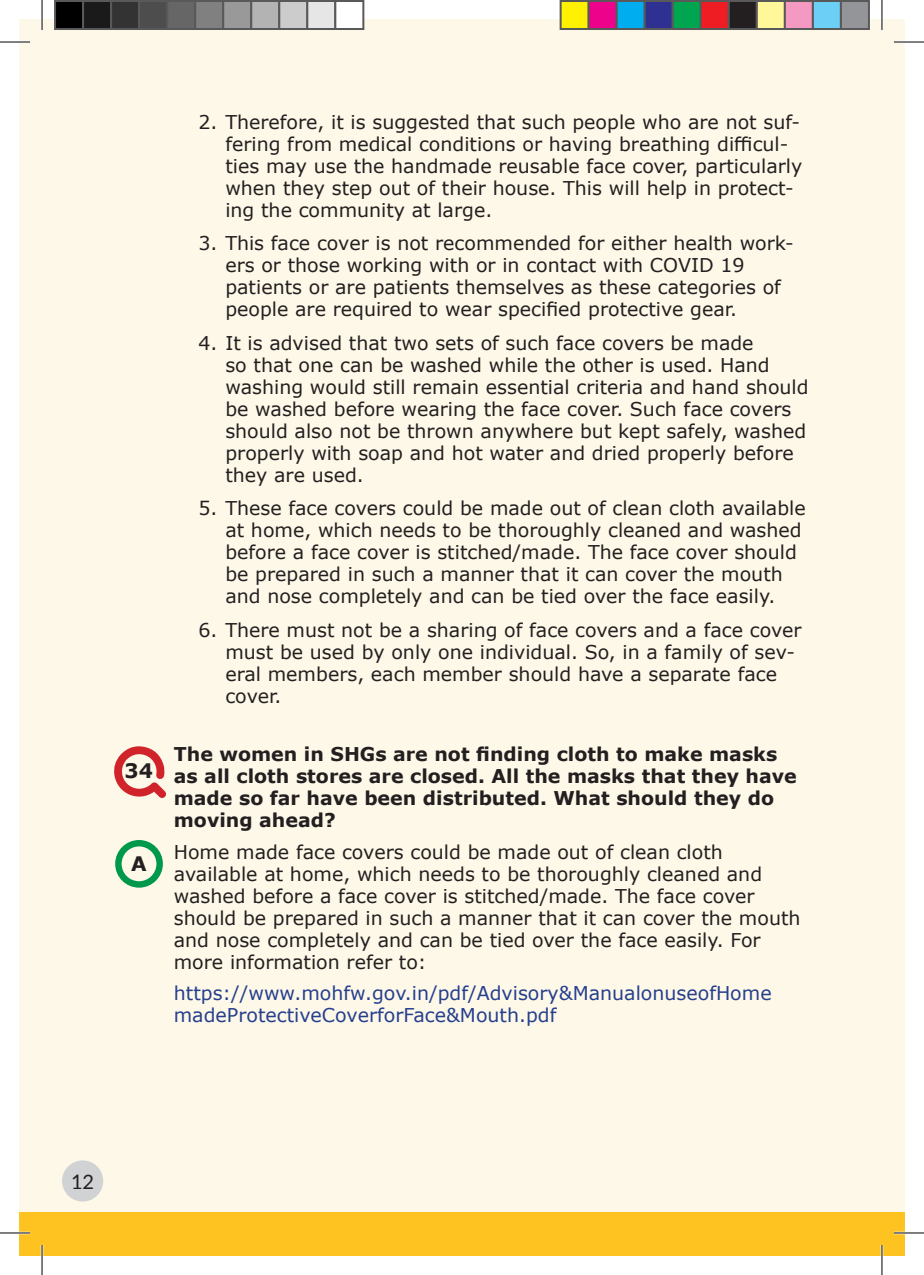
<style>
.page{position:relative;width:924px;height:1275px;background:#fff}
.page>*{position:absolute;margin:0;border:0;box-sizing:border-box;transform-origin:0 0}
.t1{font:700 20px "Verdana";color:#231f20}
.t2{font:20px "Lato";color:#231f20}
.main_answer_text{font:19px/22px "Verdana";color:#231f20}
.main_ques_text_copy{font:700 19px/22px "Verdana";color:#231f20}
.main_answer_text-2{font:19px/22px "Verdana";color:#253f8e}
</style>
<div class="page">
<div style="left:20px;top:1212px;width:861px;height:43px;background:#fec221"></div>
<div style="left:20px;top:19px;width:861px;height:1193px;background:#fef8e8"></div>
<div style="left:881px;top:1212px;width:23px;height:43px;background:#fec221"></div>
<div style="left:881px;top:19px;width:23px;height:1193px;background:#fef8e8"></div>
<div style="left:62px;top:1160px;width:41px;height:41px;background:#d1d2d4;border-radius:50%"></div>
<svg style="left:114px;top:746px;width:52px;height:52px"></svg>
<div style="left:115px;top:840px;width:48px;height:47px;border:6px solid #00984a;border-radius:50%"></div>
<hr style="left:0;top:41px;width:30px;height:2px;background:#fff">
<hr style="left:893px;top:41px;width:30px;height:2px;background:#fff">
<hr style="left:0;top:1231px;width:30px;height:3px;background:#fff">
<hr style="left:893px;top:1231px;width:30px;height:3px;background:#fff">
<hr style="left:41px;top:0;width:2px;height:30px;background:#fff">
<hr style="left:41px;top:1245px;width:2px;height:30px;background:#fff">
<hr style="left:880px;top:0;width:2px;height:30px;background:#fff">
<hr style="left:880px;top:1245px;width:2px;height:30px;background:#fff">
<hr style="left:0;top:42px;width:30px;height:1px;background:#000">
<hr style="left:893px;top:42px;width:30px;height:1px;background:#000">
<hr style="left:0;top:1232px;width:30px;height:1px;background:#000">
<hr style="left:893px;top:1232px;width:30px;height:1px;background:#000">
<hr style="left:42px;top:0;width:1px;height:30px;background:#000">
<hr style="left:42px;top:1245px;width:1px;height:30px;background:#000">
<hr style="left:881px;top:0;width:1px;height:30px;background:#000">
<hr style="left:881px;top:1245px;width:1px;height:30px;background:#000">
<div style="left:55px;top:1px;width:28px;height:28px;background:#000"></div>
<div style="left:54px;top:0;width:30px;height:30px;border:2px solid #595959"></div>
<div style="left:83px;top:1px;width:28px;height:28px;background:#1a1a1a"></div>
<div style="left:82px;top:0;width:30px;height:30px;border:2px solid #595959"></div>
<div style="left:111px;top:1px;width:28px;height:28px;background:#333"></div>
<div style="left:110px;top:0;width:30px;height:30px;border:2px solid #595959"></div>
<div style="left:139px;top:1px;width:28px;height:28px;background:#4d4d4d"></div>
<div style="left:138px;top:0;width:30px;height:30px;border:2px solid #595959"></div>
<div style="left:167px;top:1px;width:28px;height:28px;background:#666"></div>
<div style="left:166px;top:0;width:30px;height:30px;border:2px solid #595959"></div>
<div style="left:195px;top:1px;width:28px;height:28px;background:#808080"></div>
<div style="left:194px;top:0;width:30px;height:30px;border:2px solid #595959"></div>
<div style="left:223px;top:1px;width:28px;height:28px;background:#999"></div>
<div style="left:222px;top:0;width:30px;height:30px;border:2px solid #595959"></div>
<div style="left:251px;top:1px;width:28px;height:28px;background:#b3b3b3"></div>
<div style="left:250px;top:0;width:30px;height:30px;border:2px solid #595959"></div>
<div style="left:279px;top:1px;width:28px;height:28px;background:#ccc"></div>
<div style="left:278px;top:0;width:30px;height:30px;border:2px solid #595959"></div>
<div style="left:307px;top:1px;width:28px;height:28px;background:#e6e6e6"></div>
<div style="left:306px;top:0;width:30px;height:30px;border:2px solid #595959"></div>
<div style="left:335px;top:1px;width:28px;height:28px;background:#fff"></div>
<div style="left:334px;top:0;width:30px;height:30px;border:2px solid #595959"></div>
<div style="left:560px;top:1px;width:28px;height:28px;background:#fff101"></div>
<div style="left:559px;top:0;width:30px;height:30px;border:2px solid #595959"></div>
<div style="left:588px;top:1px;width:28px;height:28px;background:#ed028c"></div>
<div style="left:587px;top:0;width:30px;height:30px;border:2px solid #595959"></div>
<div style="left:616px;top:1px;width:28px;height:28px;background:#00aeef"></div>
<div style="left:615px;top:0;width:30px;height:30px;border:2px solid #595959"></div>
<div style="left:644px;top:1px;width:28px;height:28px;background:#2e3092"></div>
<div style="left:643px;top:0;width:30px;height:30px;border:2px solid #595959"></div>
<div style="left:672px;top:1px;width:28px;height:28px;background:#00a54f"></div>
<div style="left:671px;top:0;width:30px;height:30px;border:2px solid #595959"></div>
<div style="left:700px;top:1px;width:28px;height:28px;background:#ee1d23"></div>
<div style="left:699px;top:0;width:30px;height:30px;border:2px solid #595959"></div>
<div style="left:728px;top:1px;width:28px;height:28px;background:#231f20"></div>
<div style="left:727px;top:0;width:30px;height:30px;border:2px solid #595959"></div>
<div style="left:756px;top:1px;width:28px;height:28px;background:#fff79a"></div>
<div style="left:755px;top:0;width:30px;height:30px;border:2px solid #595959"></div>
<div style="left:784px;top:1px;width:28px;height:28px;background:#f499c2"></div>
<div style="left:783px;top:0;width:30px;height:30px;border:2px solid #595959"></div>
<div style="left:812px;top:1px;width:28px;height:28px;background:#6bcff6"></div>
<div style="left:811px;top:0;width:30px;height:30px;border:2px solid #595959"></div>
<div style="left:840px;top:1px;width:28px;height:28px;background:#939598"></div>
<div style="left:839px;top:0;width:30px;height:30px;border:2px solid #595959"></div>
<p class="t1" style="left:124px;top:757px;width:30px">34</p>
<p class="t1" style="left:131px;top:850px;width:17px">A</p>
<p class="main_answer_text" style="left:225px;top:110px;width:578px;text-indent:-27px">2. Therefore, it is suggested that such people who are not suf&shy;fering from medical conditions or having breathing difficul&shy;ties may use the handmade reusable face cover, particularly when they step out of their house. This will help in protect&shy;ing the community at large.</p>
<p class="main_answer_text" style="left:225px;top:232px;width:569px;text-indent:-27px">3. This face cover is not recommended for either health work&shy;ers or those working with or in contact with COVID 19 patients or are patients themselves as these categories of people are required to wear specified protective gear.</p>
<p class="main_answer_text" style="left:225px;top:331px;width:584px;text-indent:-27px">4. It is advised that two sets of such face covers be made<br>so that one can be washed while the other is used. Hand washing would still remain essential criteria and hand should be washed before wearing the face cover. Such face covers should also not be thrown anywhere but kept safely, washed properly with soap and hot water and dried properly before they are used.</p>
<p class="main_answer_text" style="left:225px;top:497px;width:581px;text-indent:-27px">5. These face covers could be made out of clean cloth available at home, which needs to be thoroughly cleaned and washed before a face cover is stitched/made. The face cover should be prepared in such a manner that it can cover the mouth and nose completely and can be tied over the face easily.</p>
<p class="main_answer_text" style="left:225px;top:619px;width:577px;text-indent:-27px">6. There must not be a sharing of face covers and a face cover must be used by only one individual. So, in a family of sev&shy;eral members, each member should have a separate face cover.</p>
<p class="main_ques_text_copy" style="left:174px;top:742px;width:624px">The women in SHGs are not finding cloth to make masks as all cloth stores are closed. All the masks that they have made so far have been distributed. What should they do moving ahead?</p>
<p class="main_answer_text" style="left:174px;top:840px;width:628px">Home made face covers could be made out of clean cloth available at home, which needs to be thoroughly cleaned and washed before a face cover is stitched/made. The face cover should be prepared in such a manner that it can cover the mouth and nose completely and can be tied over the face easily. For more information refer to:</p>
<p class="main_answer_text-2" style="left:174px;top:981px;width:599px">https://www.mohfw.gov.in/pdf/Advisory&amp;ManualonuseofHome madeProtectiveCoverforFace&amp;Mouth.pdf</p>
<p class="t2" style="left:71px;top:1167px;width:25px">12</p>
</div>
